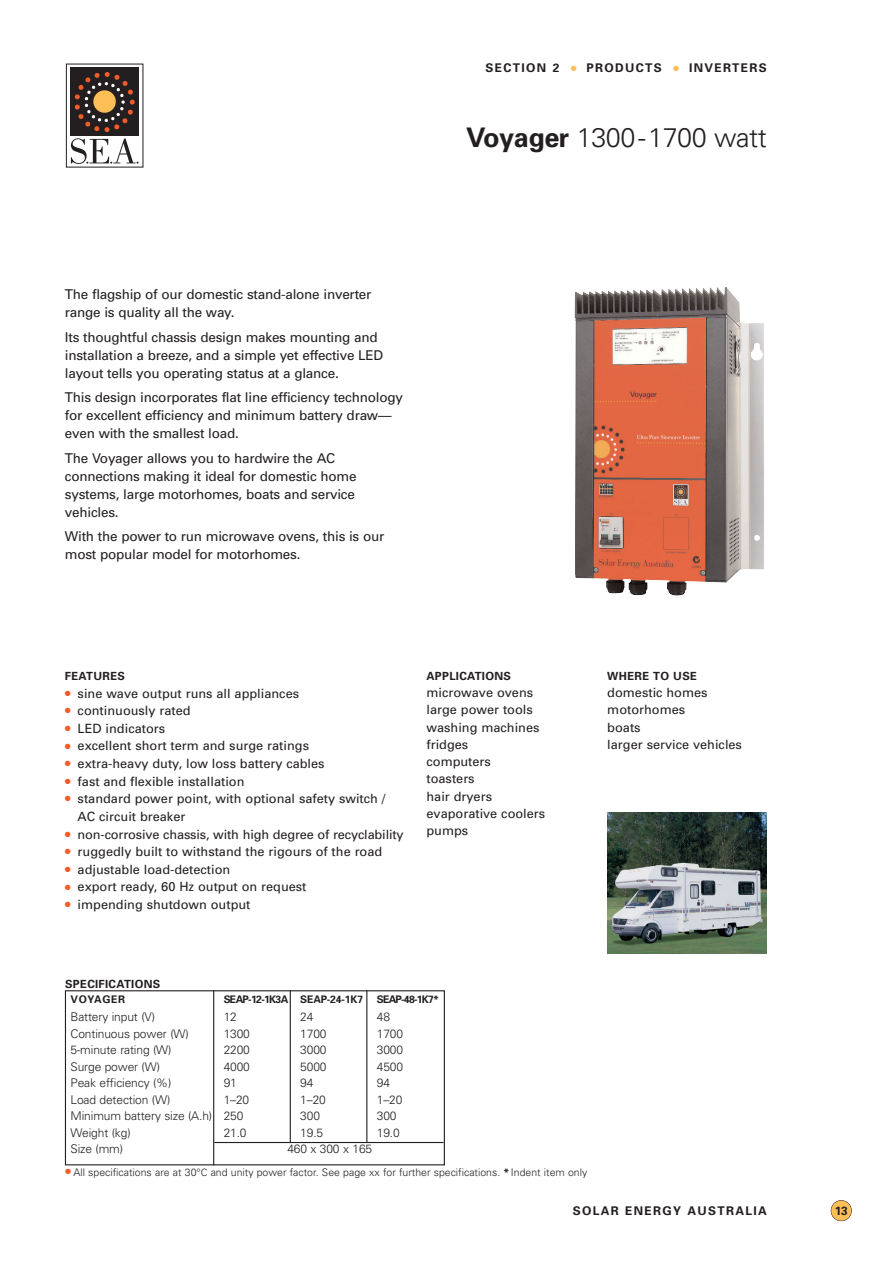
<style>
.page{position:relative;width:893px;height:1263px;background:#fff}
.page>*{position:absolute;margin:0;border:0;box-sizing:border-box;transform-origin:0 0}
.t1{font:300 27px "Univers";letter-spacing:-.015em;color:#231f20}
.t2{font:13.5px/18px "Univers";letter-spacing:-.015em;color:#231f20}
.t3{font:12.75px/17.2px "Univers";color:#231f20}
.t4{font:300 12px "Univers";letter-spacing:-.01em;color:#231f20}
.t5{font:700 12px "Univers";letter-spacing:.11em;color:#231f20}
.t6{font:700 11.25px "Univers";letter-spacing:.03em;color:#231f20}
.t7{font:300 10.5px "Univers";color:#231f20}
.t8{font:700 10.5px "Univers";letter-spacing:-.065em;color:#231f20}
.t9{font:700 10.5px "Univers";letter-spacing:.055em;color:#231f20}
.s1{font-weight:700}
.s2{color:#f15d2a}
.s3{font-size:10.2px}
</style>
<div class="page">
<svg style="left:66px;top:64px;width:77px;height:103px"></svg>
<div style="left:71px;top:68px;width:68px;height:68px;background:#231f20"></div>
<svg style="left:75px;top:72px;width:60px;height:60px"></svg>
<div style="left:93px;top:90px;width:23px;height:23px;background:#febf57;border-radius:50%"></div>
<svg style="left:71px;top:138px;width:68px;height:26px"></svg>
<div style="left:65px;top:990px;width:380px;height:175px;border:1px solid #231f20"></div>
<div style="left:830px;top:1200px;width:21px;height:21px;background:#febf57;border-radius:50%"></div>
<div style="left:830px;top:1200px;width:21px;height:21px;border:1px solid #231f20;border-radius:50%"></div>
<img style="left:574px;top:287px;width:190px;height:309px">
<img style="left:607px;top:812px;width:159px;height:142px">
<hr style="left:290px;top:990px;width:1px;height:152px;background:#231f20">
<hr style="left:366px;top:990px;width:1px;height:152px;background:#231f20">
<hr style="left:213px;top:990px;width:1px;height:175px;background:#231f20">
<hr style="left:214px;top:1142px;width:229px;height:1px;background:#231f20">
<p class="t5" style="left:485px;top:64px;width:283px">SECTION 2 <sup>●</sup> PRODUCTS <sup>●</sup> INVERTERS</p>
<h1 class="t1" style="left:466px;top:128px;width:302px"><span class="s1">Voyager</span> 1300-1700 watt</h1>
<p class="t2" style="left:65px;top:287px;width:308px">The flagship of our domestic stand-alone inverter range is quality all the way.</p>
<p class="t2" style="left:65px;top:329px;width:320px">Its thoughtful chassis design makes mounting and installation a breeze, and a simple yet effective LED layout tells you operating status at a glance.</p>
<p class="t2" style="left:65px;top:390px;width:339px">This design incorporates flat line efficiency technology for excellent efficiency and minimum battery draw— even with the smallest load.</p>
<p class="t2" style="left:65px;top:450px;width:293px">The Voyager allows you to hardwire the AC connections making it ideal for domestic home systems, large motorhomes, boats and service vehicles.</p>
<p class="t2" style="left:65px;top:528px;width:321px">With the power to run microwave ovens, this is our most popular model for motorhomes.</p>
<p class="t6" style="left:65px;top:672px;width:62px">FEATURES</p>
<p class="t3" style="left:65px;top:686px;width:236px"><span class="s2">●</span> sine wave output runs all appliances</p>
<p class="t3" style="left:65px;top:703px;width:127px"><span class="s2">●</span> continuously rated</p>
<p class="t3" style="left:65px;top:721px;width:102px"><span class="s2">●</span> LED indicators</p>
<p class="t3" style="left:65px;top:738px;width:246px"><span class="s2">●</span> excellent short term and surge ratings</p>
<p class="t3" style="left:65px;top:756px;width:261px"><span class="s2">●</span> extra-heavy duty, low loss battery cables</p>
<p class="t3" style="left:65px;top:774px;width:181px"><span class="s2">●</span> fast and flexible installation</p>
<p class="t3" style="left:78px;top:791px;width:309px;text-indent:-13px"><span class="s2">●</span> standard power point, with optional safety switch /<br>AC circuit breaker</p>
<p class="t3" style="left:65px;top:827px;width:340px"><span class="s2">●</span> non-corrosive chassis, with high degree of recyclability</p>
<p class="t3" style="left:65px;top:844px;width:319px"><span class="s2">●</span> ruggedly built to withstand the rigours of the road</p>
<p class="t3" style="left:65px;top:862px;width:167px"><span class="s2">●</span> adjustable load-detection</p>
<p class="t3" style="left:65px;top:879px;width:243px"><span class="s2">●</span> export ready, 60 Hz output on request</p>
<p class="t3" style="left:65px;top:897px;width:187px"><span class="s2">●</span> impending shutdown output</p>
<p class="t6" style="left:426px;top:672px;width:86px">APPLICATIONS</p>
<p class="t3" style="left:426px;top:685px;width:120px">microwave ovens large power tools washing machines fridges<br>computers<br>toasters<br>hair dryers evaporative coolers pumps</p>
<p class="t6" style="left:65px;top:980px;width:97px">SPECIFICATIONS</p>
<p class="t6" style="left:607px;top:672px;width:91px">WHERE TO USE</p>
<p class="t3" style="left:607px;top:685px;width:136px">domestic homes motorhomes<br>boats<br>larger service vehicles</p>
<p class="t9" style="left:70px;top:996px;width:56px">VOYAGER</p>
<p class="t8" style="left:224px;top:996px;width:141px">SEAP-12-1K3A SEAP-24-1K7</p>
<p class="t8" style="left:377px;top:996px;width:64px">SEAP-48-1K7*</p>
<p class="t4" style="left:70px;top:1013px;width:86px">Battery input (V)</p>
<p class="t4" style="left:224px;top:1013px;width:15px">12</p>
<p class="t4" style="left:300px;top:1013px;width:15px">24</p>
<p class="t4" style="left:377px;top:1013px;width:15px">48</p>
<p class="t4" style="left:70px;top:1029px;width:120px">Continuous power (W)</p>
<p class="t4" style="left:224px;top:1029px;width:28px">1300</p>
<p class="t4" style="left:300px;top:1029px;width:28px">1700</p>
<p class="t4" style="left:377px;top:1029px;width:28px">1700</p>
<p class="t4" style="left:70px;top:1046px;width:102px">5-minute rating (W)</p>
<p class="t4" style="left:224px;top:1046px;width:28px">2200</p>
<p class="t4" style="left:300px;top:1046px;width:28px">3000</p>
<p class="t4" style="left:377px;top:1046px;width:28px">3000</p>
<p class="t4" style="left:70px;top:1062px;width:91px">Surge power (W)</p>
<p class="t4" style="left:224px;top:1062px;width:28px">4000</p>
<p class="t4" style="left:300px;top:1062px;width:28px">5000</p>
<p class="t4" style="left:377px;top:1062px;width:28px">4500</p>
<p class="t4" style="left:70px;top:1079px;width:102px">Peak efficiency (%)</p>
<p class="t4" style="left:224px;top:1079px;width:15px">91</p>
<p class="t4" style="left:300px;top:1079px;width:15px">94</p>
<p class="t4" style="left:377px;top:1079px;width:15px">94</p>
<p class="t4" style="left:70px;top:1095px;width:101px">Load detection (W)</p>
<p class="t4" style="left:224px;top:1095px;width:27px">1–20</p>
<p class="t4" style="left:300px;top:1095px;width:27px">1–20</p>
<p class="t4" style="left:377px;top:1095px;width:27px">1–20</p>
<p class="t4" style="left:70px;top:1112px;width:174px">Minimum battery size (A.h) 250</p>
<p class="t4" style="left:300px;top:1112px;width:21px">300</p>
<p class="t4" style="left:377px;top:1112px;width:21px">300</p>
<p class="t4" style="left:70px;top:1128px;width:62px">Weight (kg)</p>
<p class="t4" style="left:224px;top:1128px;width:24px">21.0</p>
<p class="t4" style="left:300px;top:1128px;width:24px">19.5</p>
<p class="t4" style="left:377px;top:1128px;width:24px">19.0</p>
<p class="t4" style="left:70px;top:1145px;width:54px">Size (mm)</p>
<p class="t4" style="left:287px;top:1145px;width:86px">460 x 300 x 165</p>
<p class="t7" style="left:65px;top:1168px;width:523px"><sup>●</sup> All specifications are at 30°<span class="s3">C</span> and unity power factor. See page xx for further specifications. <span class="s1">*</span> Indent item only</p>
<p class="t5" style="left:572px;top:1206px;width:196px">SOLAR ENERGY AUSTRALIA</p>
<p class="t5" style="left:834px;top:1206px;width:15px">13</p>
</div>
